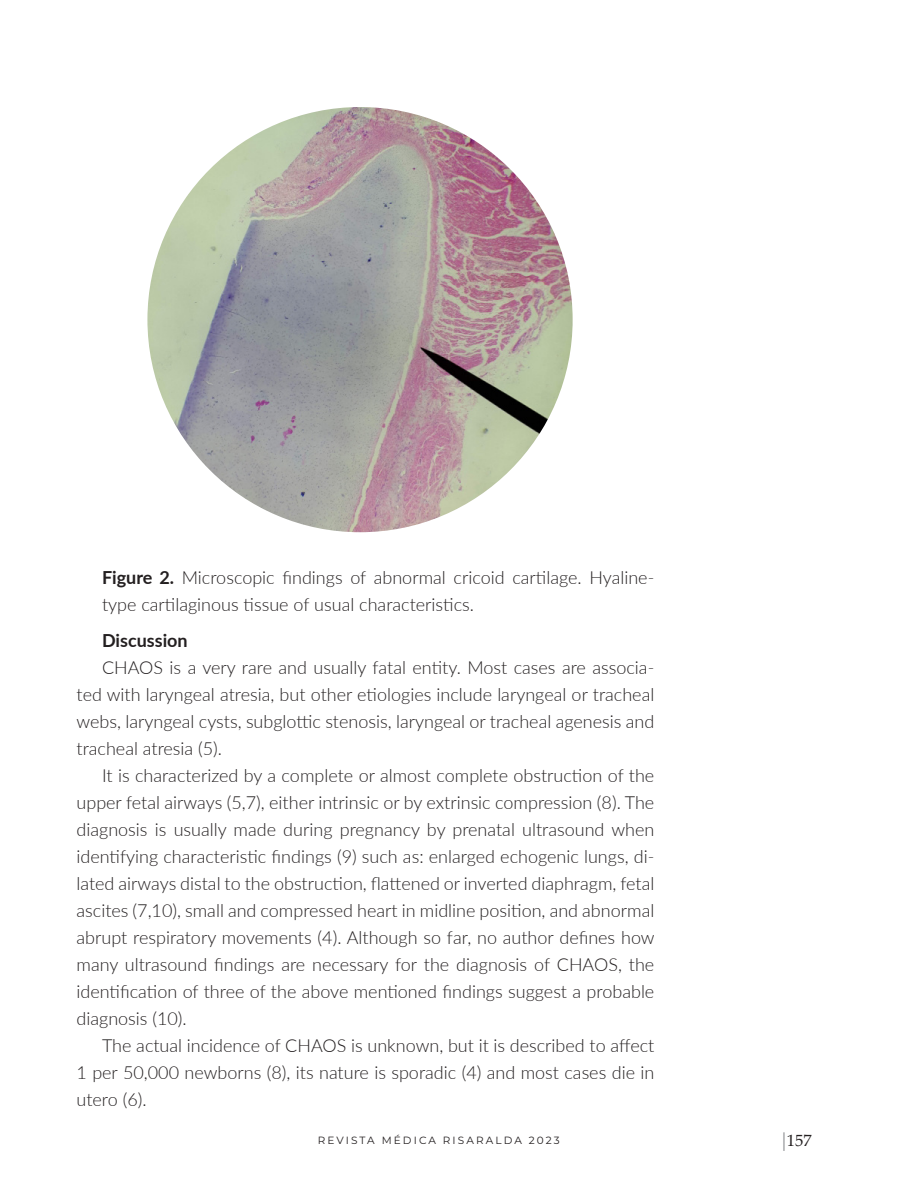
<style>
.page{position:relative;width:918px;height:1188px;background:#fff}
.page>*{position:absolute;margin:0;border:0;box-sizing:border-box;transform-origin:0 0}
.CUERPO_TEXTO{font:300 18px/27px "Lato";color:#231f20;text-align:justify}
.CUERPO_TEXTO-2{font:700 18px "Lato";color:#231f20}
.t1{font:16.5px "Palatino Linotype";color:#231f20}
.t2{font:10.5px "Montserrat";letter-spacing:.2em;color:#231f20}
.s1{font-weight:700}
.s2{color:#808285}
</style>
<div class="page">
<img style="left:147px;top:107px;width:426px;height:425px;border-radius:213px">
<p class="CUERPO_TEXTO" style="left:102px;top:564px;width:554px"><span class="s1">Figure 2.</span> Microscopic findings of abnormal cricoid cartilage. Hyaline&shy;type cartilaginous tissue of usual characteristics.</p>
<p class="CUERPO_TEXTO-2" style="left:102px;top:627px;width:87px">Discussion</p>
<p class="CUERPO_TEXTO" style="left:77px;top:653px;width:579px;text-indent:26px">CHAOS is a very rare and usually fatal entity. Most cases are associa&shy;ted with laryngeal atresia, but other etiologies include laryngeal or tracheal webs, laryngeal cysts, subglottic stenosis, laryngeal or tracheal agenesis and tracheal atresia (5).</p>
<p class="CUERPO_TEXTO" style="left:77px;top:761px;width:580px;text-indent:26px">It is characterized by a complete or almost complete obstruction of the upper fetal airways (5,7), either intrinsic or by extrinsic compression (8). The diagnosis is usually made during pregnancy by prenatal ultrasound when identifying characteristic findings (9) such as: enlarged echogenic lungs, di&shy;lated airways distal to the obstruction, flattened or inverted diaphragm, fetal ascites (7,10), small and compressed heart in midline position, and abnormal abrupt respiratory movements (4). Although so far, no author defines how many ultrasound findings are necessary for the diagnosis of CHAOS, the identification of three of the above mentioned findings suggest a probable diagnosis (10).</p>
<p class="CUERPO_TEXTO" style="left:77px;top:1031px;width:579px;text-indent:26px">The actual incidence of CHAOS is unknown, but it is described to affect 1 per 50,000 newborns (8), its nature is sporadic (4) and most cases die in utero (6).</p>
<p class="t2" style="left:318px;top:1133px;width:244px">REVISTA MÉDICA RISARALDA 2023</p>
<p class="t1" style="left:779px;top:1128px;width:34px"><span class="s2">⏐</span>157</p>
</div>
